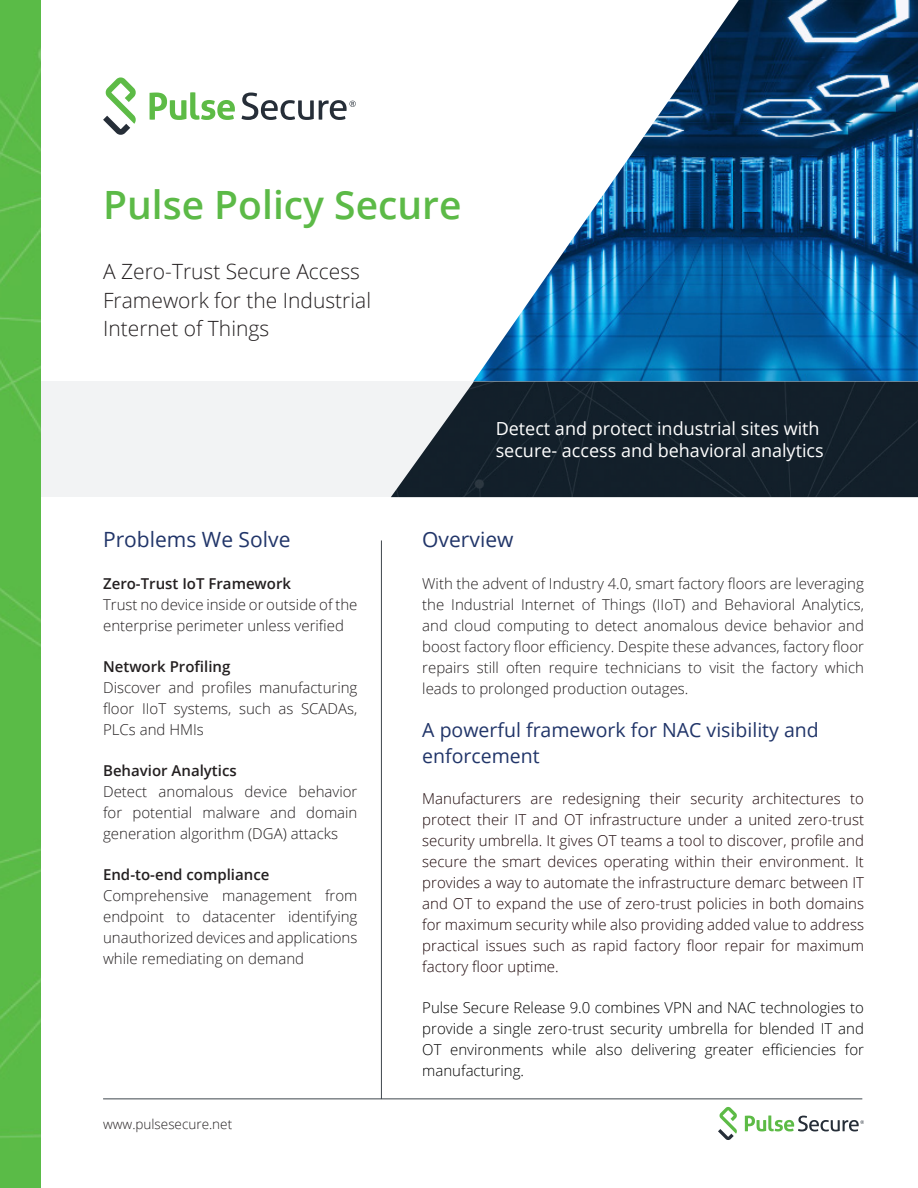
<style>
.page{position:relative;width:918px;height:1188px;background:#fff}
.page>*{position:absolute;margin:0;border:0;box-sizing:border-box;transform-origin:0 0}
.t1{font:600 39px "Open Sans";color:#5cba47}
.t2{font:300 21px/28.5px "Open Sans";color:#231f20}
.t3{font:21px "Open Sans";color:#213569}
.t4{font:19.5px/25.2px "Open Sans";color:#213569}
.t5{font:18px/21.6px "Open Sans";color:#fff}
.t6{font:300 15px/21px "Open Sans";color:#231f20}
.t7{font:300 15px/21px "Open Sans";color:#1f090b;text-align:justify}
.t8{font:300 15px/21px "Open Sans";color:#000;text-align:justify}
.t9{font:300 13.5px "Open Sans";color:#231f20}
.s1{font-weight:600}
</style>
<div class="page">
<div style="left:0;top:382px;width:918px;height:115px;background:#f2f3f4"></div>
<div style="left:0;top:0;width:40px;height:1188px;background:#5abb47"></div>
<svg style="left:103px;top:77px;width:33px;height:58px"></svg>
<svg style="left:150px;top:92px;width:85px;height:28px"></svg>
<svg style="left:242px;top:93px;width:114px;height:27px"></svg>
<svg style="left:718px;top:1107px;width:19px;height:33px"></svg>
<svg style="left:745px;top:1115px;width:119px;height:16px"></svg>
<img style="left:473px;top:0;width:445px;height:382px">
<img style="left:391px;top:382px;width:527px;height:115px">
<hr style="left:381px;top:540px;width:1px;height:559px;background:#3f464d">
<hr style="left:103px;top:1099px;width:759px;height:1px;background:#3f464d">
<p class="t1" style="left:103px;top:178px;width:360px">Pulse Policy Secure</p>
<p class="t2" style="left:103px;top:257px;width:270px">A Zero-Trust Secure Access<br>Framework for the Industrial</p>
<p class="t2" style="left:103px;top:314px;width:168px">Internet of Things</p>
<p class="t5" style="left:496px;top:417px;width:330px">Detect and protect industrial sites with secure- access and behavioral analytics</p>
<p class="t3" style="left:103px;top:525px;width:189px">Problems We Solve</p>
<p class="t6" style="left:103px;top:572px;width:256px"><span class="s1">Zero-Trust IoT Framework<br></span>Trust no device inside or outside of the enterprise perimeter unless verified</p>
<p class="t6" style="left:103px;top:656px;width:256px"><span class="s1">Network Profiling<br></span>Discover and profiles manufacturing floor IIoT systems, such as SCADAs,<br>PLCs and HMIs</p>
<p class="t6" style="left:103px;top:760px;width:256px"><span class="s1">Behavior Analytics<br></span>Detect anomalous device behavior for potential malware and domain generation algorithm (DGA) attacks</p>
<p class="t6" style="left:103px;top:864px;width:256px"><span class="s1">End-to-end compliance<br></span>Comprehensive management from endpoint to datacenter identifying unauthorized devices and applications while remediating on demand</p>
<p class="t9" style="left:103px;top:1114px;width:131px">www.pulsesecure.net</p>
<p class="t3" style="left:422px;top:525px;width:93px">Overview</p>
<p class="t6" style="left:422px;top:572px;width:443px;text-align:justify">With the advent of Industry 4.0, smart factory floors are leveraging the Industrial Internet of Things (IIoT) and Behavioral Analytics, and cloud computing to detect anomalous device behavior and boost factory floor efficiency. Despite these advances, factory floor repairs still often require technicians to visit the factory which leads to prolonged production outages.</p>
<p class="t4" style="left:422px;top:717px;width:398px">A powerful framework for NAC visibility and enforcement</p>
<p class="t7" style="left:422px;top:787px;width:443px">Manufacturers are redesigning their security architectures to protect their IT and OT infrastructure under a united zero-trust security umbrella. It gives OT teams a tool to discover, profile and secure the smart devices operating within their environment. It provides a way to automate the infrastructure demarc between IT and OT to expand the use of zero-trust policies in both domains for maximum security while also providing added value to address practical issues such as rapid factory floor repair for maximum factory floor uptime.</p>
<p class="t8" style="left:422px;top:997px;width:443px">Pulse Secure Release 9.0 combines VPN and NAC technologies to provide a single zero-trust security umbrella for blended IT and OT environments while also delivering greater efficiencies for manufacturing.</p>
</div>
